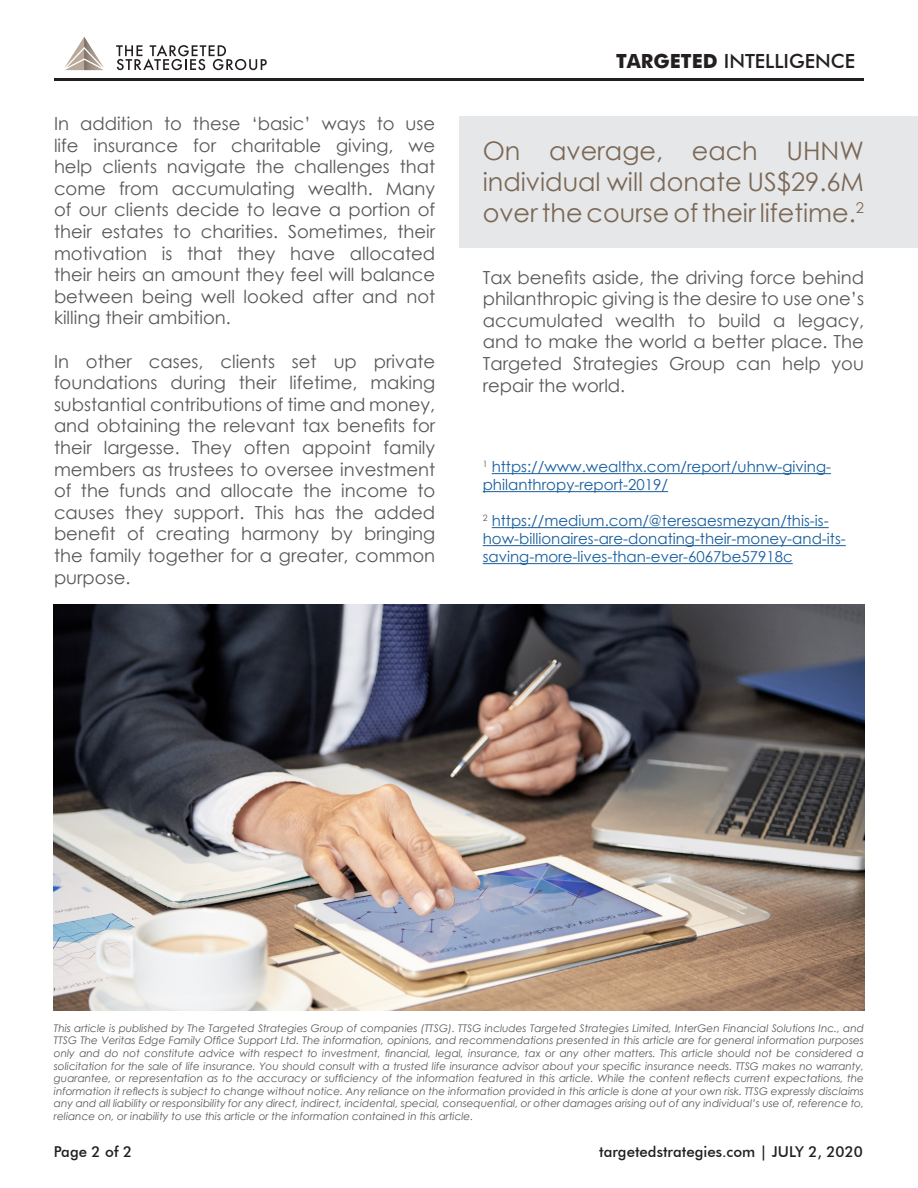
<style>
.page{position:relative;width:918px;height:1188px;background:#fff}
.page>*{position:absolute;margin:0;border:0;box-sizing:border-box;transform-origin:0 0}
.t1{font:25.5px/30.6px "Century Gothic";color:#7b6856;text-align:justify}
.t2{font:500 19.5px "Futura BT";color:#231f20}
.t3{font:18px/21.6px "Century Gothic";color:#57585a;text-align:justify}
.t4{font:15px/18px "Century Gothic";color:#175d9e}
.t5{font:500 15px "Futura BT";color:#231f20}
.t6{font:italic 10.5px/12.6px "Century Gothic";color:#57585a;text-align:justify}
.s1{font-family:"Futura";font-weight:700}
</style>
<div class="page">
<div style="left:459px;top:117px;width:459px;height:131px;background:#e6e7e9"></div>
<hr style="left:54px;top:78px;width:810px;height:3px;background:#231f20">
<hr style="left:492px;top:473px;width:339px;height:1px;background:#175d9e">
<hr style="left:483px;top:491px;width:185px;height:1px;background:#175d9e">
<hr style="left:492px;top:527px;width:337px;height:1px;background:#175d9e">
<hr style="left:483px;top:545px;width:363px;height:1px;background:#175d9e">
<hr style="left:483px;top:563px;width:310px;height:1px;background:#175d9e">
<svg style="left:64px;top:37px;width:40px;height:33px"></svg>
<svg style="left:116px;top:45px;width:151px;height:25px"></svg>
<img style="left:54px;top:605px;width:810px;height:406px">
<p class="t3" style="left:54px;top:112px;width:383px">In addition to these ‘basic’ ways to use life insurance for charitable giving, we help clients navigate the challenges that come from accumulating wealth. Many of our clients decide to leave a portion of their estates to charities. Sometimes, their motivation is that they have allocated their heirs an amount they feel will balance between being well looked after and not killing their ambition.</p>
<p class="t3" style="left:54px;top:350px;width:383px">In other cases, clients set up private foundations during their lifetime, making substantial contributions of time and money, and obtaining the relevant tax benefits for their largesse. They often appoint family members as trustees to oversee investment of the funds and allocate the income to causes they support. This has the added benefit of creating harmony by bringing the family together for a greater, common purpose.</p>
<p class="t2" style="left:616px;top:49px;width:241px"><span class="s1">TARGETED</span> INTELLIGENCE</p>
<p class="t1" style="left:483px;top:135px;width:383px">On average, each UHNW individual will donate US$29.6M over the course of their lifetime.<sup>2</sup></p>
<p class="t3" style="left:483px;top:266px;width:383px">Tax benefits aside, the driving force behind philanthropic giving is the desire to use one’s accumulated wealth to build a legacy, and to make the world a better place. The Targeted Strategies Group can help you repair the world.</p>
<p class="t4" style="left:483px;top:458px;width:350px"><sup>1</sup> https://www.wealthx.com/report/uhnw-giving&shy;philanthropy-report-2019/</p>
<p class="t4" style="left:483px;top:512px;width:365px"><sup>2</sup> https://medium.com/@teresaesmezyan/this-is&shy;how-billionaires-are-donating-their-money-and-its&shy;saving-more-lives-than-ever-6067be57918c</p>
<p class="t6" style="left:54px;top:1021px;width:812px">This article is published by The Targeted Strategies Group of companies (TTSG). TTSG includes Targeted Strategies Limited, InterGen Financial Solutions Inc., and TTSG The Veritas Edge Family Office Support Ltd. The information, opinions, and recommendations presented in this article are for general information purposes only and do not constitute advice with respect to investment, financial, legal, insurance, tax or any other matters. This article should not be considered a solicitation for the sale of life insurance. You should consult with a trusted life insurance advisor about your specific insurance needs. TTSG makes no warranty, guarantee, or representation as to the accuracy or sufficiency of the information featured in this article. While the content reflects current expectations, the information it reflects is subject to change without notice. Any reliance on the information provided in this article is done at your own risk. TTSG expressly disclaims any and all liability or responsibility for any direct, indirect, incidental, special, consequential, or other damages arising out of any individual’s use of, reference to, reliance on, or inability to use this article or the information contained in this article.</p>
<p class="t5" style="left:54px;top:1143px;width:80px">Page 2 of 2</p>
<p class="t5" style="left:599px;top:1143px;width:265px">targetedstrategies.com | JULY 2, 2020</p>
</div>
